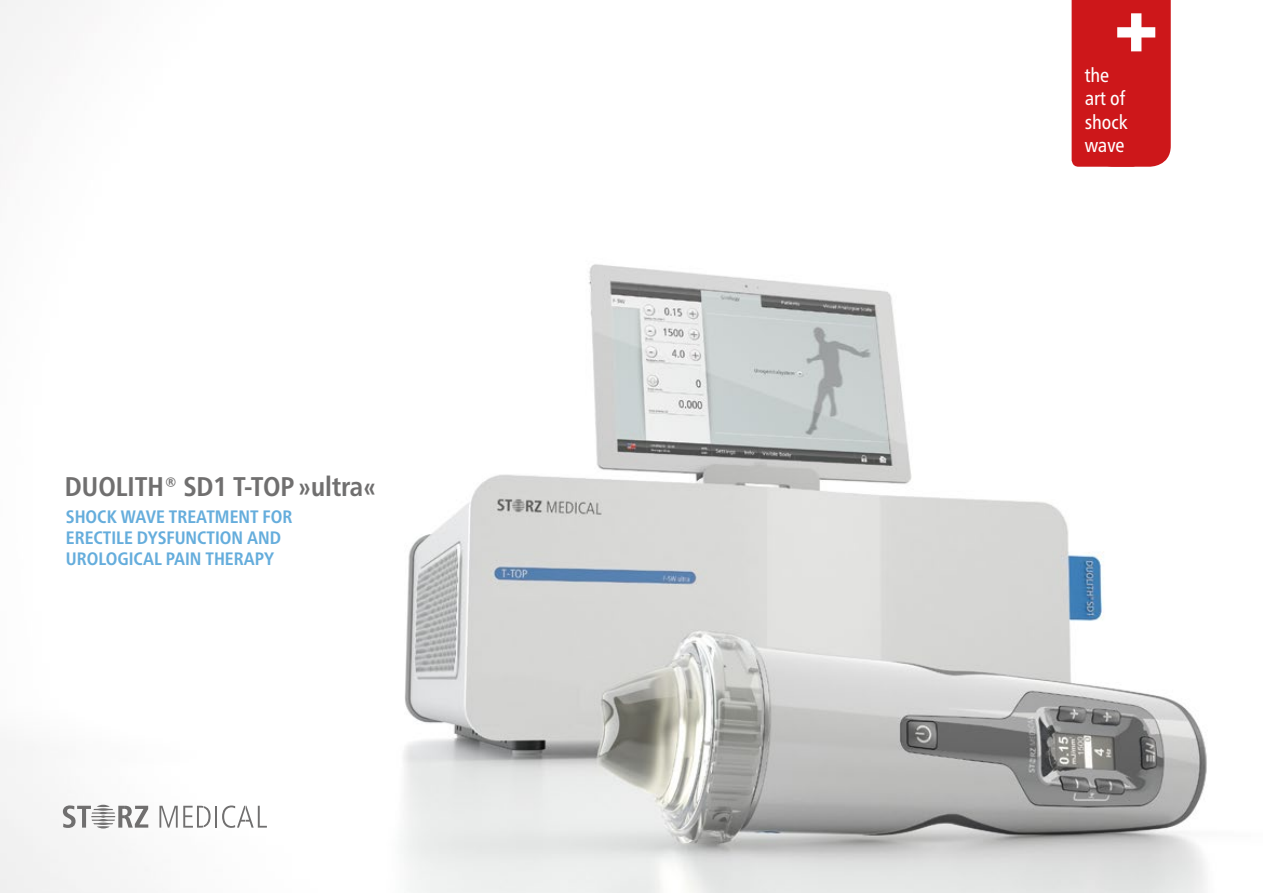
<style>
.page{position:relative;width:1263px;height:893px;background:#fff}
.page>*{position:absolute;margin:0;border:0;box-sizing:border-box;transform-origin:0 0}
.t1{font:900 70.5px "Frutiger Neue LTW1 G";color:#fff}
.t2{font:700 condensed 27px "Frutiger Neue LT Pro";color:#706f6f}
.t3{font:condensed 19.65px/23.5px "Frutiger Neue LT Pro";color:#fff}
.t4{font:700 condensed 18px/21px "Frutiger Neue LT Pro";color:#65addc}
</style>
<div class="page">
<img style="left:0;top:0;width:1207px;height:893px">
<div style="left:1071px;top:0;width:100px;height:167px;background:#cd171a"></div>
<svg style="left:159px;top:806px;width:52px;height:22px"></svg>
<hr style="left:215px;top:806px;width:2px;height:22px;background:#706f6f">
<svg style="left:222px;top:805px;width:45px;height:23px"></svg>
<svg style="left:63px;top:805px;width:85px;height:23px"></svg>
<h2 class="t2" style="left:65px;top:471px;width:312px">DUOLITH® SD1 T-TOP »ultra«</h2>
<p class="t4" style="left:66px;top:506px;width:228px">SHOCK WAVE TREATMENT FOR<br>ERECTILE DYSFUNCTION AND<br>UROLOGICAL PAIN THERAPY</p>
<h1 class="t1" style="left:1115px;top:-15px;width:45px">+</h1>
<p class="t3" style="left:1085px;top:63px;width:44px">the art of shock wave</p>
</div>
